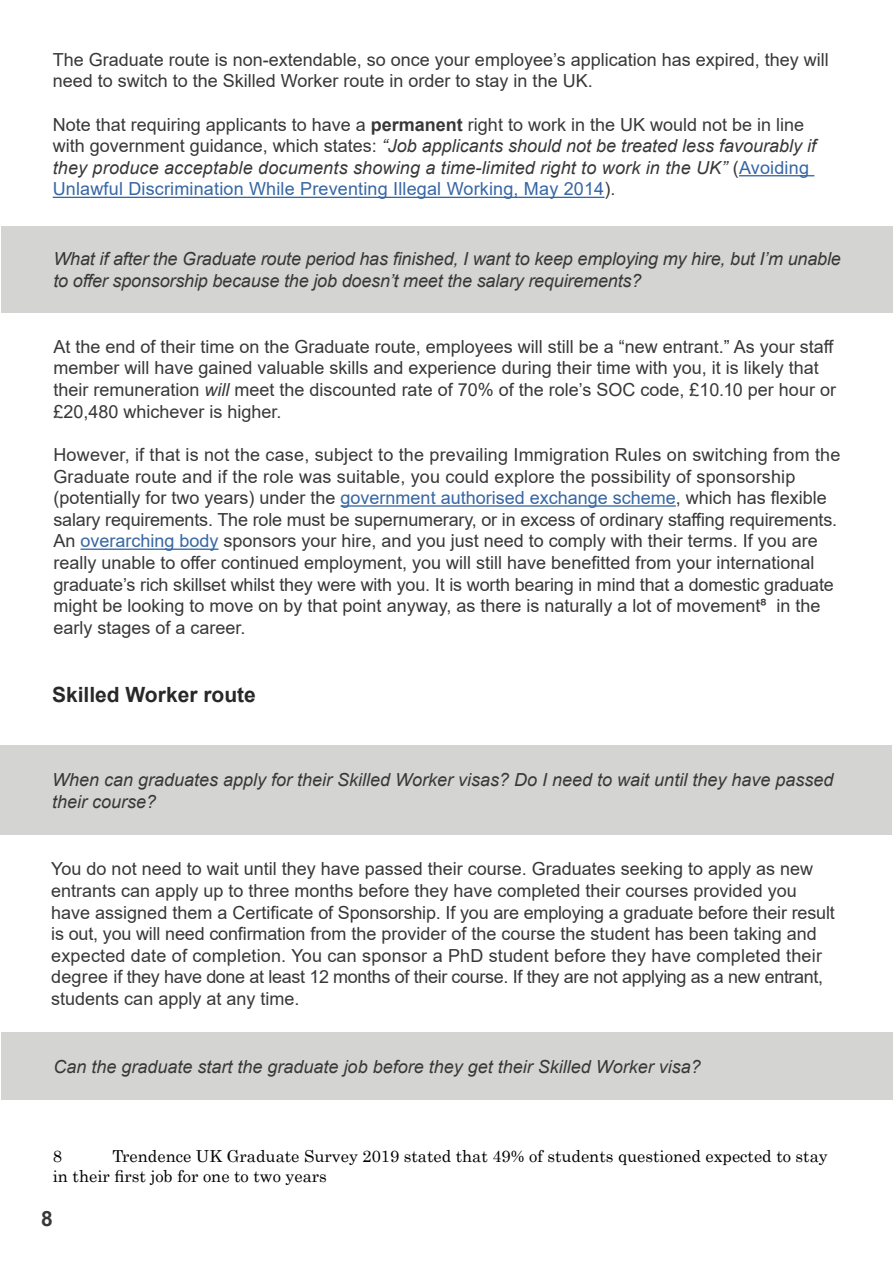
<style>
.page{position:relative;width:893px;height:1263px;background:#fff}
.page>*{position:absolute;margin:0;border:0;box-sizing:border-box;transform-origin:0 0}
.t1{font:700 21px "Arial";color:#292829}
.t2{font:700 21px "Arial";color:#383839}
.t3{font:18px/21.6px "Arial";color:#383839}
.t4{font:italic 18px/21.6px "Arial";color:#383839}
.t5{font:16.5px/19.8px "Century";color:#000}
.s1{font-style:normal}
.s2{font-weight:700;font-style:normal}
.s3{font-style:normal;color:#3666a4}
.s4{font-style:italic}
.s5{color:#3666a4}
</style>
<div class="page">
<hr style="left:739px;top:175px;width:75px;height:1px;background:#3666a4">
<hr style="left:53px;top:197px;width:551px;height:1px;background:#3666a4">
<div style="left:1px;top:226px;width:892px;height:87px;background:#d4d4d3"></div>
<hr style="left:341px;top:505px;width:335px;height:2px;background:#3666a4">
<hr style="left:80px;top:548px;width:139px;height:2px;background:#3666a4">
<div style="left:0;top:745px;width:891px;height:90px;background:#d4d4d3"></div>
<div style="left:1px;top:1032px;width:892px;height:68px;background:#d4d4d3"></div>
<p class="t3" style="left:53px;top:49px;width:778px">The Graduate route is non-extendable, so once your employee’s application has expired, they will need to switch to the Skilled Worker route in order to stay in the UK.</p>
<p class="t4" style="left:53px;top:114px;width:765px"><span class="s1">Note that requiring applicants to have a</span> <span class="s2">permanent</span> <span class="s1">right to work in the UK would not be in line with government guidance, which states:</span> “Job applicants should not be treated less favourably if they produce acceptable documents showing a time-limited right to work in the UK” <span class="s1">(</span><span class="s3">Avoiding Unlawful Discrimination While Preventing Illegal Working, May 2014</span><span class="s1">).</span></p>
<p class="t4" style="left:53px;top:248px;width:789px">What if after the Graduate route period has finished, I want to keep employing my hire, but I’m unable to offer sponsorship because the job doesn’t meet the salary requirements?</p>
<p class="t3" style="left:53px;top:336px;width:784px">At the end of their time on the Graduate route, employees will still be a “new entrant.” As your staff member will have gained valuable skills and experience during their time with you, it is likely that their remuneration <span class="s4">will</span> meet the discounted rate of 70% of the role’s SOC code, £10.10 per hour or £20,480 whichever is higher.</p>
<p class="t3" style="left:53px;top:444px;width:788px">However, if that is not the case, subject to the prevailing Immigration Rules on switching from the Graduate route and if the role was suitable, you could explore the possibility of sponsorship (potentially for two years) under the <span class="s5">government authorised exchange scheme</span>, which has flexible salary requirements. The role must be supernumerary, or in excess of ordinary staffing requirements.<br>An <span class="s5">overarching body</span> sponsors your hire, and you just need to comply with their terms. If you are really unable to offer continued employment, you will still have benefitted from your international graduate’s rich skillset whilst they were with you. It is worth bearing in mind that a domestic graduate might be looking to move on by that point anyway, as there is naturally a lot of movement⁸ in the early stages of a career.</p>
<p class="t1" style="left:52px;top:680px;width:205px">Skilled Worker route</p>
<p class="t4" style="left:52px;top:769px;width:783px">When can graduates apply for their Skilled Worker visas? Do I need to wait until they have passed their course?</p>
<p class="t3" style="left:51px;top:858px;width:785px">You do not need to wait until they have passed their course. Graduates seeking to apply as new entrants can apply up to three months before they have completed their courses provided you have assigned them a Certificate of Sponsorship. If you are employing a graduate before their result is out, you will need confirmation from the provider of the course the student has been taking and expected date of completion. You can sponsor a PhD student before they have completed their degree if they have done at least 12 months of their course. If they are not applying as a new entrant, students can apply at any time.</p>
<p class="t4" style="left:53px;top:1056px;width:649px">Can the graduate start the graduate job before they get their Skilled Worker visa?</p>
<p class="t5" style="left:53px;top:1145px;width:776px;text-indent:60px">Trendence UK Graduate Survey 2019 stated that 49% of students questioned expected to stay in their first job for one to two years</p>
<p class="t5" style="left:53px;top:1145px;width:11px">8</p>
<p class="t2" style="left:41px;top:1203px;width:13px">8</p>
</div>
